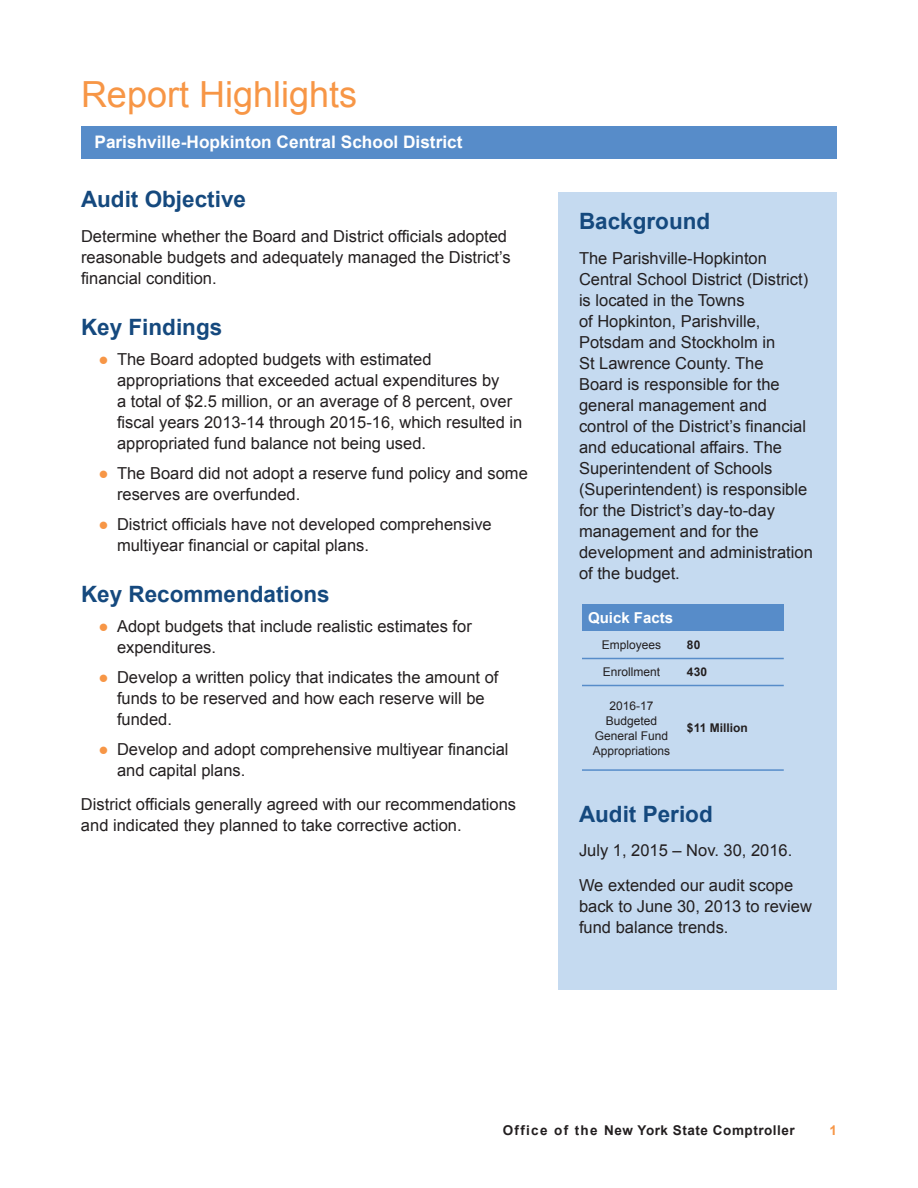
<style>
.page{position:relative;width:918px;height:1188px;background:#fff}
.page>*{position:absolute;margin:0;border:0;box-sizing:border-box;transform-origin:0 0}
.t1{font:36px "Arial";color:#f79646}
.t2{font:700 22.5px "Arial";color:#15497e}
.t3{font:700 17.25px "Arial";color:#fff}
.t4{font:16.5px/21px "Arial";color:#231f20}
.t5{font:700 15px "Arial";color:#fff}
.t6{font:700 13.5px "Arial";letter-spacing:.04em;color:#231f20}
.t7{font:700 13.5px "Arial";color:#f79646}
.t8{font:12px/15px "Arial";color:#231f20;text-align:center}
.t9{font:700 12px "Arial";color:#231f20}
.s1{color:#f79646}
</style>
<div class="page">
<hr style="left:81px;top:126px;width:756px;height:3px;background:#578cc9">
<div style="left:558px;top:192px;width:279px;height:797px;background:#c5daf0"></div>
<div style="left:81px;top:128px;width:756px;height:31px;background:#578cc9"></div>
<div style="left:582px;top:604px;width:202px;height:28px;background:#578cc9"></div>
<hr style="left:582px;top:658px;width:99px;height:1px;background:#578cc9">
<hr style="left:681px;top:658px;width:103px;height:1px;background:#578cc9">
<hr style="left:582px;top:685px;width:99px;height:1px;background:#578cc9">
<hr style="left:681px;top:685px;width:103px;height:1px;background:#578cc9">
<hr style="left:582px;top:769px;width:99px;height:2px;background:#578cc9">
<hr style="left:681px;top:769px;width:103px;height:2px;background:#578cc9">
<h1 class="t1" style="left:81px;top:71px;width:278px">Report Highlights</h1>
<p class="t3" style="left:94px;top:130px;width:370px">Parishville-Hopkinton Central School District</p>
<h2 class="t2" style="left:81px;top:185px;width:167px">Audit Objective</h2>
<p class="t4" style="left:81px;top:226px;width:431px">Determine whether the Board and District officials adopted reasonable budgets and adequately managed the District’s financial condition.</p>
<h2 class="t2" style="left:81px;top:312px;width:143px">Key Findings</h2>
<p class="t4" style="left:117px;top:349px;width:407px;text-indent:-18px"><span class="s1">●</span> The Board adopted budgets with estimated appropriations that exceeded actual expenditures by<br>a total of $2. 5 million, or an average of 8 percent, over fiscal years 2013-14 through 2015-16, which resulted in appropriated fund balance not being used.</p>
<p class="t4" style="left:117px;top:463px;width:412px;text-indent:-18px"><span class="s1">●</span> The Board did not adopt a reserve fund policy and some reserves are overfunded.</p>
<p class="t4" style="left:117px;top:514px;width:376px;text-indent:-18px"><span class="s1">●</span> District officials have not developed comprehensive multiyear financial or capital plans.</p>
<h2 class="t2" style="left:81px;top:579px;width:250px">Key Recommendations</h2>
<p class="t4" style="left:117px;top:616px;width:356px;text-indent:-18px"><span class="s1">●</span> Adopt budgets that include realistic estimates for expenditures.</p>
<p class="t4" style="left:117px;top:667px;width:383px;text-indent:-18px"><span class="s1">●</span> Develop a written policy that indicates the amount of funds to be reserved and how each reserve will be funded.</p>
<p class="t4" style="left:117px;top:739px;width:393px;text-indent:-18px"><span class="s1">●</span> Develop and adopt comprehensive multiyear financial and capital plans.</p>
<p class="t4" style="left:81px;top:794px;width:437px">District officials generally agreed with our recommendations and indicated they planned to take corrective action.</p>
<h2 class="t2" style="left:579px;top:206px;width:133px">Background</h2>
<p class="t4" style="left:579px;top:248px;width:235px">The Parishville-Hopkinton<br>Central School District (District) is located in the Towns<br>of Hopkinton, Parishville,<br>Potsdam and Stockholm in<br>St Lawrence County. The<br>Board is responsible for the general management and control of the District’s financial and educational affairs. The<br>Superintendent of Schools (Superintendent) is responsible for the District’s day-to-day management and for the development and administration of the budget.</p>
<p class="t5" style="left:588px;top:608px;width:87px">Quick Facts</p>
<p class="t8" style="left:602px;top:638px;width:61px">Employees</p>
<p class="t9" style="left:687px;top:637px;width:15px">80</p>
<p class="t8" style="left:603px;top:665px;width:59px">Enrollment</p>
<p class="t9" style="left:687px;top:664px;width:22px">430</p>
<p class="t8" style="left:593px;top:698px;width:79px">2016-17<br>Budgeted<br>General Fund<br>Appropriations</p>
<p class="t9" style="left:687px;top:720px;width:62px">$11 Million</p>
<h2 class="t2" style="left:579px;top:799px;width:135px">Audit Period</h2>
<p class="t4" style="left:579px;top:834px;width:216px;line-height:34.5px">July 1, 2015 – Nov. 30, 2016.<br>We extended our audit scope</p>
<p class="t4" style="left:579px;top:896px;width:234px">back to June 30, 2013 to review fund balance trends.</p>
<p class="t6" style="left:503px;top:1121px;width:294px">Office of the New York State Comptroller</p>
<p class="t7" style="left:830px;top:1121px;width:9px">1</p>
</div>
